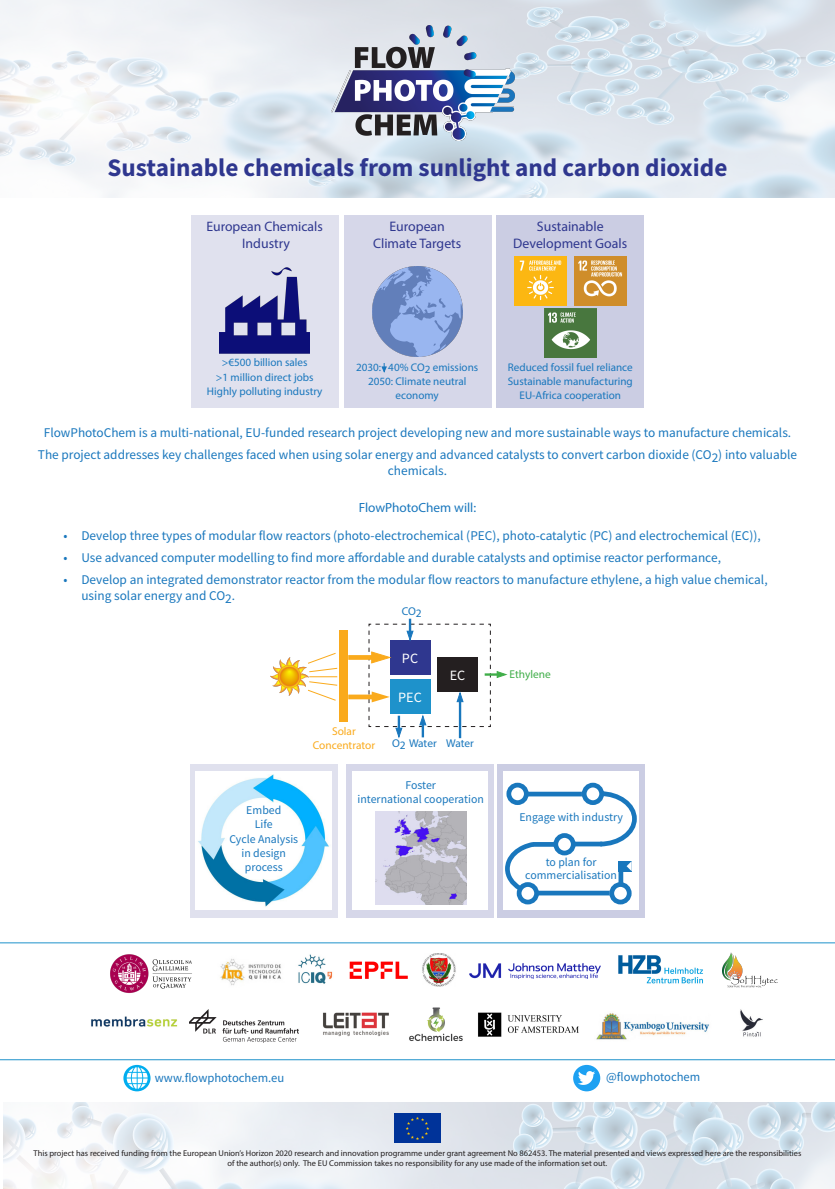
<style>
.page{position:relative;width:835px;height:1189px;background:#fff}
.page>*{position:absolute;margin:0;border:0;box-sizing:border-box;transform-origin:0 0}
.t1{font:700 25.2px "Source Sans Pro";color:#2f378f}
.t2{font:14.17px "Source Sans Pro";color:#fff}
.t3{font:13.82px/16.6px "Myriad Pro";color:#2f378f;text-align:center}
.t4{font:13.72px "Myriad Pro";color:#2f378f}
.t5{font:13.3px/16px "Source Sans Pro";color:#1977bd}
.t6{font:13.3px "Myriad Pro";color:#1977bd}
.t7{font:12.6px "Source Sans Pro";color:#1977bd}
.t8{font:11.83px "Source Sans Pro";color:#1977bd}
.t9{font:11.34px "Myriad Pro";color:#faaa1c}
.t10{font:11.34px "Myriad Pro";letter-spacing:-.005em;color:#1977bd}
.t11{font:11.34px "Myriad Pro";color:#40ae49}
.t12{font:11.09px/14.2px "Myriad Pro";color:#1977bd;text-align:center}
.t13{font:8.4px/10.1px "Myriad Pro";color:#231f20;text-align:center}
</style>
<div class="page">
<img style="left:4px;top:1102px;width:830px;height:87px">
<img style="left:0;top:0;width:834px;height:197px">
<img style="left:331px;top:25px;width:183px;height:116px">
<img style="left:395px;top:1113px;width:45px;height:30px">
<hr style="left:0;top:1059px;width:834px;height:1px;background:#1e92cb">
<img style="left:110px;top:954px;width:82px;height:39px">
<img style="left:220px;top:959px;width:61px;height:26px">
<img style="left:298px;top:954px;width:35px;height:30px">
<img style="left:349px;top:961px;width:59px;height:18px">
<img style="left:469px;top:963px;width:131px;height:15px">
<img style="left:422px;top:954px;width:34px;height:32px">
<img style="left:618px;top:955px;width:85px;height:29px">
<img style="left:189px;top:1009px;width:109px;height:33px">
<img style="left:323px;top:1012px;width:66px;height:25px">
<img style="left:409px;top:1007px;width:54px;height:34px">
<img style="left:478px;top:1012px;width:101px;height:25px">
<img style="left:596px;top:1013px;width:114px;height:27px">
<img style="left:740px;top:1009px;width:23px;height:28px">
<hr style="left:0;top:942px;width:834px;height:1px;background:#1e92cb">
<img style="left:573px;top:1065px;width:27px;height:26px">
<img style="left:123px;top:1065px;width:27px;height:26px">
<div style="left:191px;top:215px;width:147px;height:192px;background:#e0e1ee"></div>
<img style="left:219px;top:267px;width:91px;height:87px">
<div style="left:344px;top:215px;width:147px;height:192px;background:#d6d7e9"></div>
<svg style="left:382px;top:363px;width:4px;height:9px"></svg>
<img style="left:372px;top:267px;width:90px;height:89px">
<div style="left:496px;top:215px;width:148px;height:192px;background:#cbcde3"></div>
<img style="left:514px;top:256px;width:52px;height:49px">
<img style="left:574px;top:256px;width:52px;height:49px">
<img style="left:544px;top:308px;width:52px;height:49px">
<div style="left:339px;top:630px;width:9px;height:92px;background:#faaa1c"></div>
<div style="left:348px;top:694px;width:28px;height:5px;background:#faaa1c"></div>
<div style="left:348px;top:655px;width:28px;height:5px;background:#faaa1c"></div>
<hr style="left:459px;top:700px;width:2px;height:38px;background:#1977bd">
<svg style="left:368px;top:618px;width:138px;height:119px"></svg>
<img style="left:270px;top:657px;width:37px;height:38px">
<svg style="left:307px;top:652px;width:31px;height:49px"></svg>
<div style="left:190px;top:764px;width:148px;height:153px;background:linear-gradient(to right,#e0e1ee,#e0e1ee)"></div>
<img style="left:196px;top:771px;width:135px;height:138px">
<div style="left:346px;top:764px;width:148px;height:153px;background:#d6d7e9"></div>
<div style="left:352px;top:771px;width:136px;height:139px;background:#fff"></div>
<img style="left:376px;top:811px;width:90px;height:93px">
<div style="left:497px;top:764px;width:147px;height:153px;background:#cbcde3"></div>
<div style="left:503px;top:771px;width:135px;height:139px;background:#fff"></div>
<div style="left:506px;top:782px;width:22px;height:23px;border:5px solid #1977bd;border-radius:50%"></div>
<div style="left:581px;top:782px;width:23px;height:23px;border:5px solid #1977bd;border-radius:50%"></div>
<div style="left:553px;top:833px;width:22px;height:22px;border:5px solid #1977bd;border-radius:50%"></div>
<div style="left:516px;top:882px;width:23px;height:22px;border:5px solid #1977bd;border-radius:50%"></div>
<div style="left:609px;top:882px;width:22px;height:22px;border:5px solid #1977bd;border-radius:50%"></div>
<div style="left:527px;top:791px;width:55px;height:5px;background:#1977bd"></div>
<div style="left:537px;top:890px;width:72px;height:5px;background:#1977bd"></div>
<div style="left:573px;top:841px;width:29px;height:5px;background:#1977bd"></div>
<svg style="left:595px;top:789px;width:44px;height:59px"></svg>
<div style="left:618px;top:867px;width:5px;height:17px;background:#1977bd"></div>
<div style="left:618px;top:861px;width:13px;height:10px;background:#1977bd"></div>
<svg style="left:626px;top:862px;width:5px;height:9px"></svg>
<svg style="left:505px;top:842px;width:33px;height:52px"></svg>
<hr style="left:532px;top:842px;width:25px;height:4px;background:#1977bd">
<img style="left:91px;top:1016px;width:87px;height:11px">
<img style="left:722px;top:952px;width:55px;height:35px">
<p class="t1" style="left:108px;top:150px;width:621px">Sustainable chemicals from sunlight and carbon dioxide</p>
<p class="t4" style="left:206px;top:218px;width:118px">European Chemicals</p>
<p class="t3" style="left:242px;top:235px;width:49px">Industry</p>
<p class="t3" style="left:373px;top:218px;width:90px">European<br>Climate Targets</p>
<p class="t3" style="left:513px;top:218px;width:115px">Sustainable<br>Development Goals</p>
<p class="t12" style="left:222px;top:355px;width:87px">&gt;€500 billion sales</p>
<p class="t12" style="left:216px;top:369px;width:99px">&gt;1 million direct jobs</p>
<p class="t12" style="left:207px;top:384px;width:117px">Highly polluting industry</p>
<p class="t12" style="left:356px;top:359px;width:124px">2030: 40% CO2 emissions</p>
<p class="t12" style="left:368px;top:374px;width:100px">2050: Climate neutral economy</p>
<p class="t12" style="left:507px;top:359px;width:127px;text-align:left">Reduced fossil fuel reliance<br>Sustainable manufacturing</p>
<p class="t12" style="left:519px;top:388px;width:103px">EU-Africa cooperation</p>
<p class="t5" style="left:44px;top:424px;width:748px">FlowPhotoChem is a multi-national, EU-funded research project developing new and more sustainable ways to manufacture chemicals.</p>
<p class="t5" style="left:38px;top:446px;width:760px;text-align:center">The project addresses key challenges faced when using solar energy and advanced catalysts to convert carbon dioxide (CO2) into valuable chemicals.</p>
<p class="t6" style="left:359px;top:500px;width:119px">FlowPhotoChem will:</p>
<p class="t5" style="left:63px;top:528px;width:698px">• Develop three types of modular flow reactors (photo-electrochemical (PEC), photo-catalytic (PC) and electrochemical (EC)),</p>
<p class="t5" style="left:63px;top:550px;width:658px">• Use advanced computer modelling to find more affordable and durable catalysts and optimise reactor performance,</p>
<p class="t5" style="left:81px;top:572px;width:687px;text-indent:-18px">• Develop an integrated demonstrator reactor from the modular flow reactors to manufacture ethylene, a high value chemical, using solar energy and CO2.</p>
<p class="t10" style="left:401px;top:604px;width:21px">CO2</p>
<p class="t8" style="left:246px;top:802px;width:36px">Embed</p>
<p class="t8" style="left:255px;top:817px;width:19px">Life</p>
<p class="t8" style="left:229px;top:831px;width:70px">Cycle Analysis</p>
<p class="t8" style="left:241px;top:845px;width:46px">in design</p>
<p class="t8" style="left:245px;top:859px;width:39px">process</p>
<p class="t9" style="left:332px;top:724px;width:25px">Solar</p>
<p class="t9" style="left:312px;top:738px;width:64px">Concentrator</p>
<p class="t2" style="left:402px;top:649px;width:18px">PC</p>
<p class="t2" style="left:398px;top:688px;width:25px">PEC</p>
<p class="t2" style="left:449px;top:666px;width:17px">EC</p>
<p class="t10" style="left:392px;top:737px;width:15px">O2</p>
<p class="t10" style="left:446px;top:736px;width:29px">Water</p>
<p class="t10" style="left:409px;top:736px;width:29px">Water</p>
<p class="t8" style="left:405px;top:778px;width:32px">Foster</p>
<p class="t8" style="left:357px;top:792px;width:128px">international cooperation</p>
<p class="t11" style="left:509px;top:667px;width:43px">Ethylene</p>
<p class="t8" style="left:519px;top:809px;width:105px">Engage with industry</p>
<p class="t8" style="left:545px;top:854px;width:52px">to plan for</p>
<p class="t8" style="left:525px;top:867px;width:93px">commercialisation</p>
<p class="t7" style="left:155px;top:1070px;width:131px">www.flowphotochem.eu</p>
<p class="t7" style="left:606px;top:1069px;width:96px">@flowphotochem</p>
<p class="t13" style="left:34px;top:1147px;width:769px">This project has received funding from the European Union’s Horizon 2020 research and innovation programme under grant agreement No 862453. The material presented and views expressed here are the responsibilities of the author(s) only. The EU Commission takes no responsibility for any use made of the information set out.</p>
</div>
